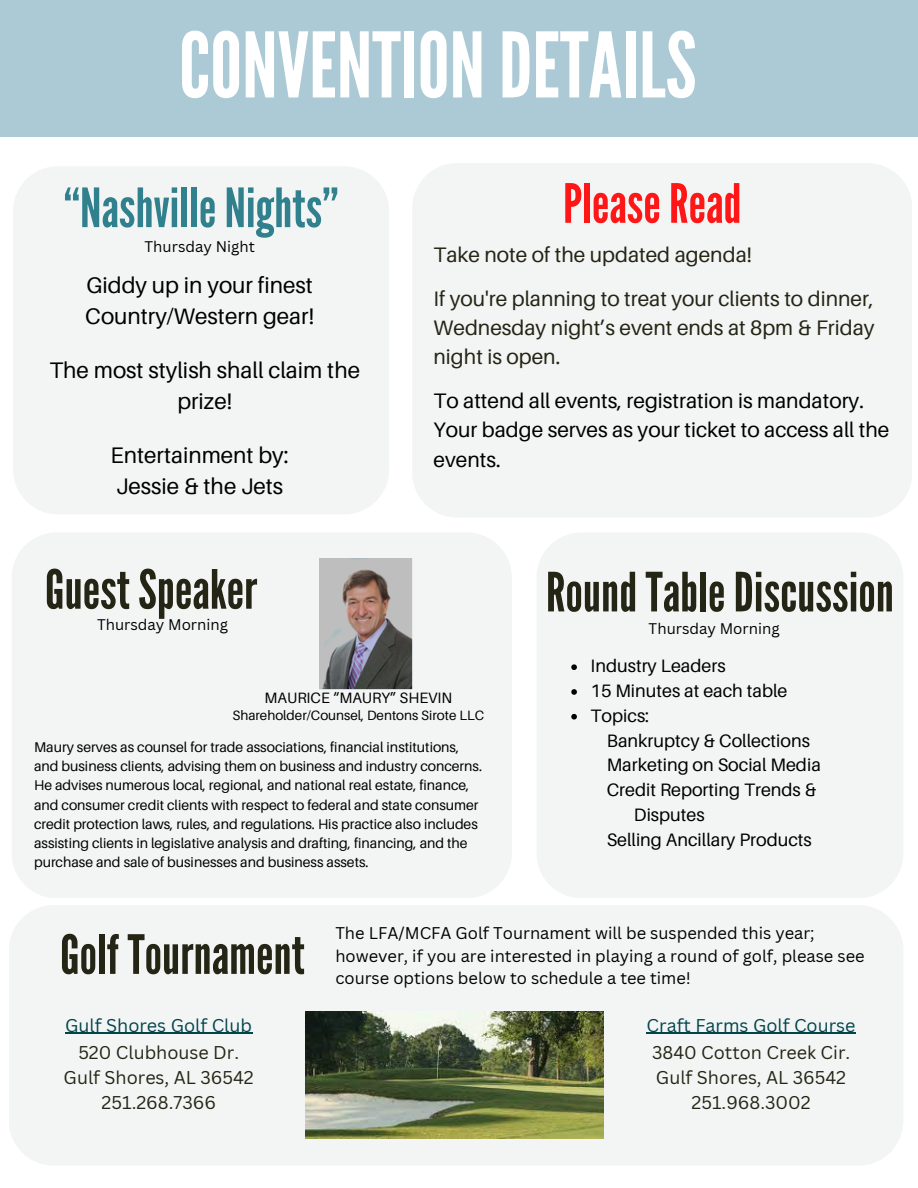
<style>
.page{position:relative;width:918px;height:1188px;background:#fff}
.page>*{position:absolute;margin:0;border:0;box-sizing:border-box;transform-origin:0 0}
.t1{font:90px "League Gothic";color:#fff}
.t2{font:54px "League Gothic";color:#242515}
.t3{font:54px "League Gothic";color:#30808d}
.t4{font:54px "League Gothic";color:#ff1616}
.t5{font:22.5px/31.5px "Aileron";color:#000}
.t6{font:21px/29.2px "Aileron";color:#242515;text-align:justify}
.t7{font:21px/29.2px "Aileron";color:#000}
.t8{font:18px "Aileron";color:#000}
.t9{font:18px/24.8px "Canva Sans";color:#242515;text-align:center}
.t10{font:18px "Canva Sans";color:#01454b}
.t11{font:16.5px/22.5px "Canva Sans";color:#000}
.t12{font:15px "Canva Sans";color:#000}
.t13{font:15px "Aileron";color:#000}
.t14{font:14.1px/19.2px "Aileron";color:#000}
.t15{font:13.5px "Aileron";color:#000}
</style>
<div class="page">
<div style="left:0;top:0;width:918px;height:136px;background:#abcad6"></div>
<div style="left:12px;top:532px;width:500px;height:366px;background:#f3f4f4;border-radius:45px"></div>
<img style="left:320px;top:559px;width:92px;height:130px">
<div style="left:537px;top:532px;width:366px;height:366px;background:#f3f4f4;border-radius:45px"></div>
<div style="left:13px;top:166px;width:376px;height:348px;background:#f3f4f4;border-radius:45px"></div>
<div style="left:9px;top:905px;width:894px;height:261px;background:#f3f4f4;border-radius:45px"></div>
<img style="left:306px;top:1011px;width:298px;height:127px">
<svg style="left:571px;top:664px;width:6px;height:6px"></svg>
<svg style="left:571px;top:689px;width:6px;height:6px"></svg>
<svg style="left:571px;top:714px;width:6px;height:6px"></svg>
<div style="left:412px;top:163px;width:500px;height:355px;background:#f3f4f4;border-radius:45px"></div>
<hr style="left:65px;top:1033px;width:187px;height:1px;background:#01454b">
<hr style="left:647px;top:1033px;width:209px;height:1px;background:#01454b">
<h3 class="t1" style="left:179px;top:13px;width:519px">CONVENTIONDETAILS</h3>
<h4 class="t3" style="left:64px;top:177px;width:277px">“NashvilleNights”</h4>
<h2 class="t12" style="left:145px;top:236px;width:112px">Thursday Night</h2>
<h2 class="t5" style="left:85px;top:269px;width:230px">Giddy up in your finest<br>Country/Western gear!</h2>
<h4 class="t5" style="left:50px;top:354px;width:312px;text-align:center">The most stylish shall claim the prize!</h4>
<h4 class="t5" style="left:111px;top:439px;width:180px">Entertainment by:<br>Jessie &amp; the Jets</h4>
<h3 class="t2" style="left:45px;top:558px;width:214px">GuestSpeaker</h3>
<p class="t12" style="left:97px;top:614px;width:133px">Thursday Morning</p>
<h4 class="t4" style="left:563px;top:172px;width:180px">PleaseRead</h4>
<h4 class="t6" style="left:434px;top:239px;width:320px">Take note of the updated agenda!</h4>
<p class="t6" style="left:434px;top:283px;width:443px">If you're planning to treat your clients to dinner, Wednesday night’s event ends at 8pm &amp; Friday night is open.</p>
<p class="t7" style="left:434px;top:386px;width:457px">To attend all events, registration is mandatory.<br>Your badge serves as your ticket to access all the events.</p>
<h3 class="t2" style="left:546px;top:561px;width:349px">RoundTableDiscussion</h3>
<h4 class="t12" style="left:649px;top:618px;width:133px">Thursday Morning</h4>
<h3 class="t13" style="left:265px;top:688px;width:189px">MAURICE “MAURY” SHEVIN</h3>
<h2 class="t15" style="left:232px;top:707px;width:253px">Shareholder/Counsel, Dentons Sirote LLC</h2>
<h3 class="t14" style="left:34px;top:737px;width:450px">Maury serves as counsel for trade associations, financial institutions, and business clients, advising them on business and industry concerns.<br>He advises numerous local, regional, and national real estate, finance, and consumer credit clients with respect to federal and state consumer credit protection laws, rules, and regulations. His practice also includes assisting clients in legislative analysis and drafting, financing, and the purchase and sale of businesses and business assets.</h3>
<h3 class="t8" style="left:591px;top:655px;width:137px">Industry Leaders</h3>
<h2 class="t8" style="left:591px;top:680px;width:198px">15 Minutes at each table</h2>
<p class="t8" style="left:591px;top:704px;width:60px">Topics:</p>
<h5 class="t8" style="left:607px;top:729px;width:205px">Bankruptcy &amp; Collections</h5>
<h5 class="t8" style="left:607px;top:754px;width:216px">Marketing on Social Media</h5>
<h5 class="t8" style="left:607px;top:779px;width:211px">Credit Reporting Trends &amp;</h5>
<h5 class="t8" style="left:634px;top:803px;width:72px">Disputes</h5>
<h5 class="t8" style="left:607px;top:828px;width:207px">Selling Ancillary Products</h5>
<h6 class="t2" style="left:60px;top:923px;width:246px">GolfTournament</h6>
<h6 class="t11" style="left:335px;top:922px;width:531px">The LFA/MCFA Golf Tournament will be suspended this year; however, if you are interested in playing a round of golf, please see course options below to schedule a tee time!</h6>
<h2 class="t10" style="left:65px;top:1012px;width:188px">Gulf Shores Golf Club</h2>
<h6 class="t9" style="left:64px;top:1040px;width:192px">520 Clubhouse Dr.<br>Gulf Shores, AL 36542<br>251.268.7366</h6>
<p class="t9" style="left:652px;top:1040px;width:200px">3840 Cotton Creek Cir.<br>Gulf Shores, AL 36542<br>251.968.3002</p>
<p class="t10" style="left:647px;top:1012px;width:210px">Craft Farms Golf Course</p>
</div>
